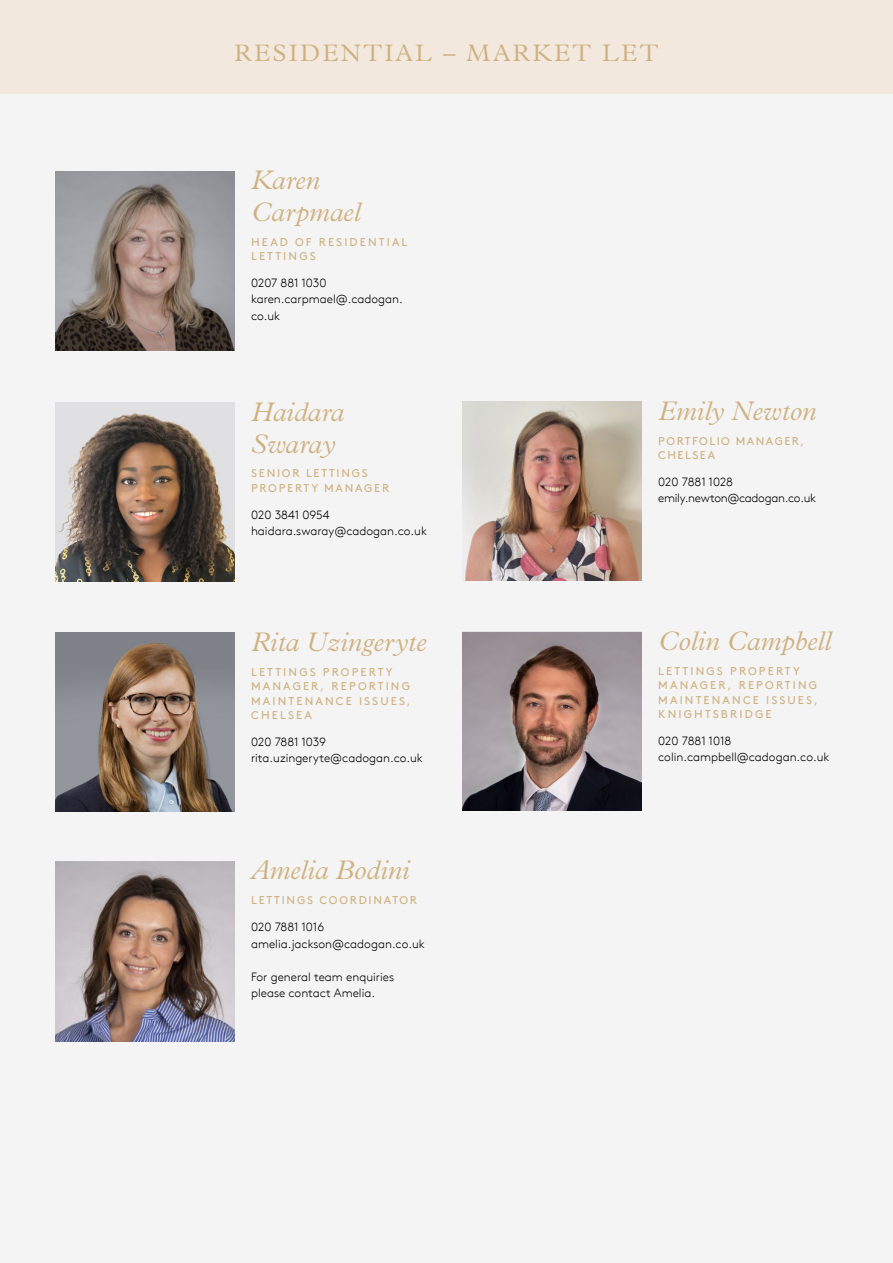
<style>
.page{position:relative;width:893px;height:1263px;background:#f4f4f4}
.page>*{position:absolute;margin:0;border:0;box-sizing:border-box;transform-origin:0 0}
.t1{font:italic 300 27px/31.5px "Plantin MT Std";color:#cfb180}
.t2{font:300 24px "Plantin MT Std";letter-spacing:.1em;color:#cfb180}
.t3{font:300 12px/16.5px "Brown TT";color:#000}
.t4{font:300 12px/16.5px "Brown TT";letter-spacing:-.025em;color:#000}
.t5{font:11.25px/14.2px "Brown TT";letter-spacing:.19em;color:#cfb180}
.t6{font:11.25px/14.2px "Brown TT";letter-spacing:.155em;color:#cfb180}
.t7{font:11.25px/14.2px "Brown TT";letter-spacing:.13em;color:#cfb180}
</style>
<div class="page">
<div style="left:0;top:0;width:893px;height:94px;background:#f2e8de"></div>
<img style="left:55px;top:171px;width:180px;height:179px">
<img style="left:55px;top:862px;width:180px;height:179px">
<img style="left:462px;top:632px;width:180px;height:179px">
<img style="left:55px;top:402px;width:180px;height:180px">
<img style="left:55px;top:632px;width:180px;height:180px">
<img style="left:462px;top:401px;width:180px;height:179px">
<h2 class="t2" style="left:235px;top:39px;width:425px">RESIDENTIAL – MARKET LET</h2>
<h1 class="t1" style="left:251px;top:165px;width:111px">Karen<br>Carpmael</h1>
<p class="t5" style="left:251px;top:235px;width:158px">HEAD OF RESIDENTIAL<br>LETTINGS</p>
<p class="t3" style="left:251px;top:275px;width:153px">0207 881 1030 karen.carpmael@.cadogan. co.uk</p>
<h1 class="t1" style="left:251px;top:397px;width:94px">Haidara<br>Swaray</h1>
<p class="t6" style="left:251px;top:466px;width:140px">SENIOR LETTINGS<br>PROPERTY MANAGER</p>
<p class="t3" style="left:251px;top:506px;width:177px">020 3841 0954 haidara.swaray@cadogan.co.uk</p>
<h1 class="t1" style="left:251px;top:627px;width:177px">Rita Uzingeryte</h1>
<p class="t5" style="left:251px;top:665px;width:161px">LETTINGS PROPERTY<br>MANAGER, REPORTING<br>MAINTENANCE ISSUES,<br>CHELSEA</p>
<p class="t3" style="left:251px;top:733px;width:173px">020 7881 1039 rita.uzingeryte@cadogan.co.uk</p>
<h1 class="t1" style="left:251px;top:855px;width:160px">Amelia Bodini</h1>
<p class="t6" style="left:251px;top:893px;width:168px">LETTINGS COORDINATOR</p>
<p class="t3" style="left:251px;top:919px;width:175px">020 7881 1016 amelia.jackson@cadogan.co.uk</p>
<p class="t3" style="left:251px;top:968px;width:145px">For general team enquiries please contact Amelia.</p>
<h1 class="t1" style="left:658px;top:395px;width:159px">Emily Newton</h1>
<p class="t7" style="left:658px;top:434px;width:148px">PORTFOLIO MANAGER,<br>CHELSEA</p>
<p class="t4" style="left:658px;top:474px;width:159px">020 7881 1028 emily.newton@cadogan.co.uk</p>
<h1 class="t1" style="left:658px;top:626px;width:175px">Colin Campbell</h1>
<p class="t5" style="left:658px;top:664px;width:161px">LETTINGS PROPERTY<br>MANAGER, REPORTING<br>MAINTENANCE ISSUES,<br>KNIGHTSBRIDGE</p>
<p class="t3" style="left:658px;top:732px;width:173px">020 7881 1018 colin.campbell@cadogan.co.uk</p>
</div>
